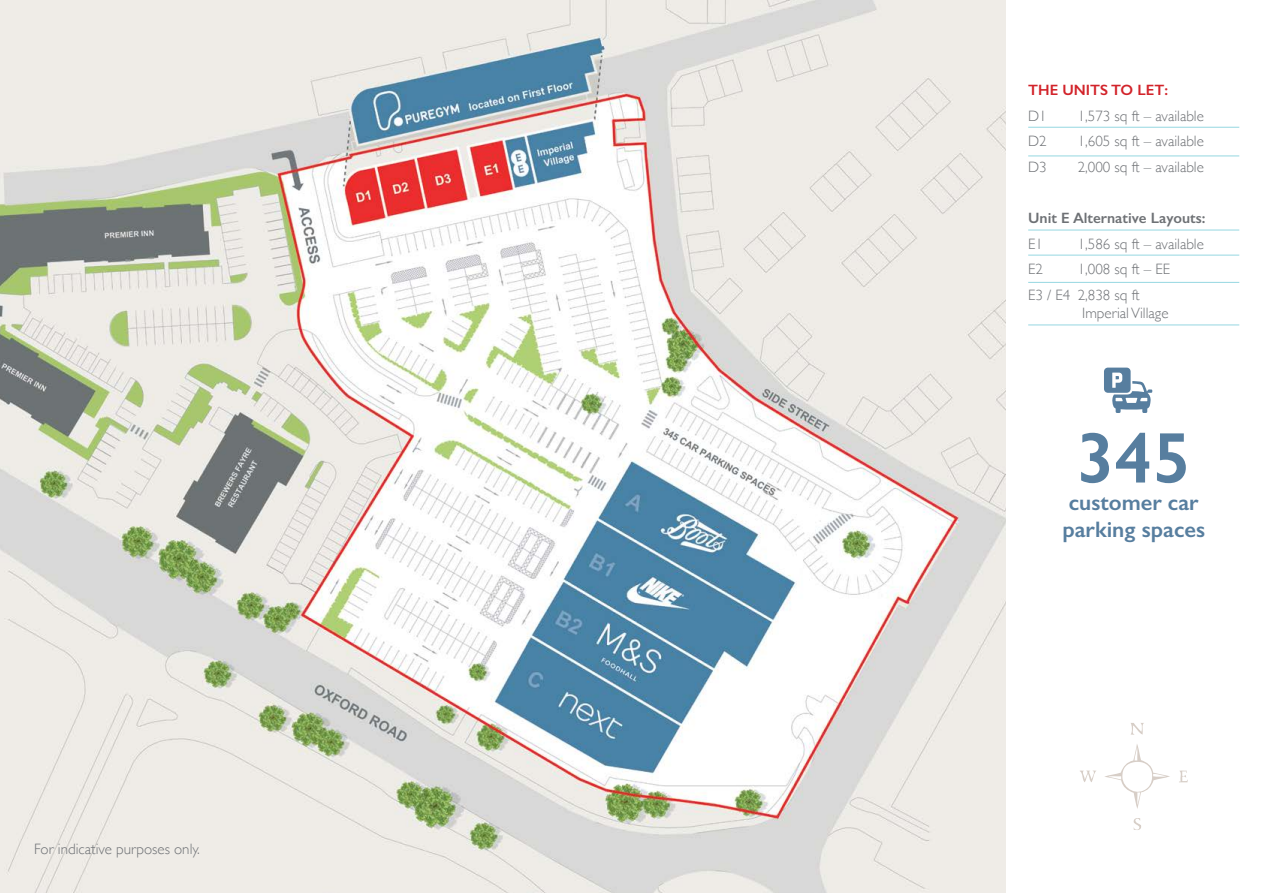
<style>
.page{position:relative;width:1263px;height:893px;background:#fff}
.page>*{position:absolute;margin:0;border:0;box-sizing:border-box;transform-origin:0 0}
.t1{font:600 72px "Gill Sans";color:#577e9f}
.t2{font:600 22.5px/27px "Gill Sans";color:#577e9f}
.t3{font:300 15px/25.5px "Gill Sans";color:#6e7175}
.t4{font:600 15px "Gill Sans";color:#6e7175}
.t5{font:600 15px "Gill Sans";color:#d2232a}
</style>
<div class="page">
<img style="left:0;top:0;width:1006px;height:893px">
<hr style="left:1028px;top:156px;width:211px;height:1px;background:#95d7e1">
<hr style="left:1028px;top:127px;width:211px;height:1px;background:#95d7e1">
<hr style="left:1028px;top:282px;width:211px;height:1px;background:#95d7e1">
<svg style="left:1104px;top:368px;width:48px;height:45px"></svg>
<svg style="left:1131px;top:723px;width:13px;height:12px"></svg>
<svg style="left:1105px;top:744px;width:65px;height:65px"></svg>
<svg style="left:1080px;top:770px;width:16px;height:12px"></svg>
<svg style="left:1179px;top:770px;width:9px;height:12px"></svg>
<svg style="left:1133px;top:818px;width:8px;height:12px"></svg>
<hr style="left:1028px;top:255px;width:211px;height:1px;background:#95d7e1">
<hr style="left:1028px;top:230px;width:211px;height:1px;background:#95d7e1">
<hr style="left:1028px;top:325px;width:211px;height:1px;background:#95d7e1">
<p class="t3" style="left:34px;top:836px;width:167px">For indicative purposes only.</p>
<p class="t5" style="left:1028px;top:81px;width:141px">THE UNITS TO LET:</p>
<p class="t3" style="left:1028px;top:103px;width:20px">D1</p>
<p class="t3" style="left:1078px;top:103px;width:128px">1,573 sq ft – available</p>
<p class="t3" style="left:1028px;top:128px;width:20px">D2</p>
<p class="t3" style="left:1078px;top:128px;width:128px">1,605 sq ft – available</p>
<p class="t3" style="left:1028px;top:154px;width:20px">D3</p>
<p class="t3" style="left:1078px;top:154px;width:128px">2,000 sq ft – available</p>
<p class="t4" style="left:1028px;top:209px;width:179px">Unit E Alternative Layouts:</p>
<p class="t3" style="left:1028px;top:230px;width:16px">E1</p>
<p class="t3" style="left:1078px;top:230px;width:128px">1,586 sq ft – available</p>
<p class="t3" style="left:1028px;top:256px;width:16px">E2</p>
<p class="t3" style="left:1028px;top:256px;width:144px;text-indent:50px">1,008 sq ft – EE<br>E3 / E4 2,838 sq ft</p>
<p class="t3" style="left:1082px;top:299px;width:88px">Imperial Village</p>
<h1 class="t1" style="left:1077px;top:415px;width:116px">345</h1>
<h2 class="t2" style="left:1062px;top:488px;width:144px">customer car parking spaces</h2>
</div>
